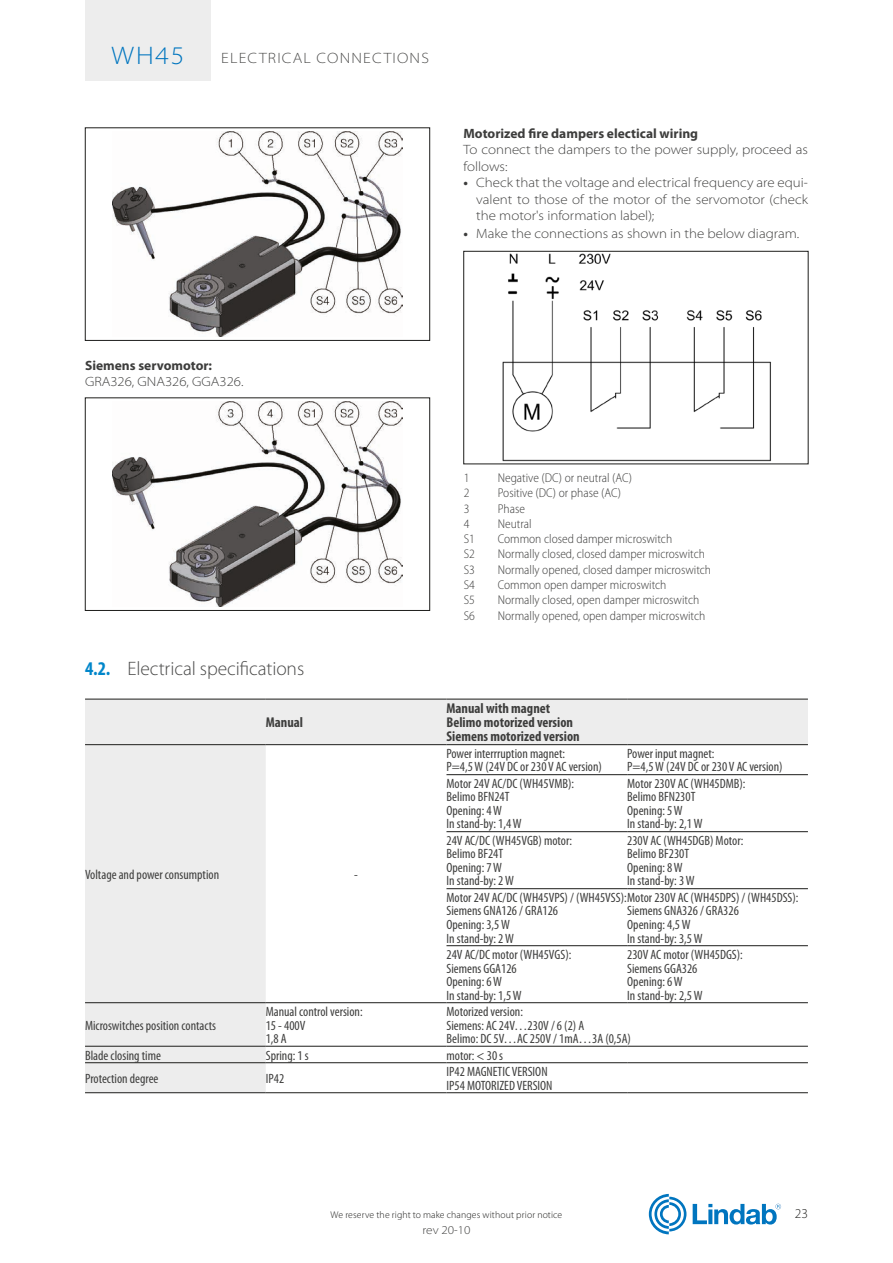
<style>
.page{position:relative;width:893px;height:1263px;background:#fff}
.page>*{position:absolute;margin:0;border:0;box-sizing:border-box;transform-origin:0 0}
.t1{font:300 semi-expanded 25.5px "Myriad Pro";color:#0075bf}
.t2{font:300 19.5px "Myriad Pro";letter-spacing:-.005em;color:#4b4b4a}
.t3{font:300 semi-expanded 15px "Myriad Pro";letter-spacing:.08em;color:#4b4b4a}
.t4{font:700 condensed 14.25px/14.2px "Myriad Pro";color:#3d3d3c}
.t5{font:condensed 13.5px/13.5px "Myriad Pro";color:#3d3d3c}
.t6{font:300 semi-expanded 13.5px/16.5px "Myriad Pro";color:#3d3d3c}
.t7{font:700 13.5px "Myriad Pro";color:#3d3d3c}
.t8{font:300 13.5px "Myriad Pro";color:#1d1d1b}
.t9{font:300 semi-condensed 12.75px "Myriad Pro";color:#3d3d3c}
.t10{font:300 semi-expanded 12px "Myriad Pro";color:#3d3d3c}
.t11{font:300 9.75px "Myriad Pro";letter-spacing:.015em;color:#1d1d1b}
.s1{font-weight:700;font-stretch:normal}
.s2{font-weight:700;font-stretch:condensed;color:#0086ca}
</style>
<div class="page">
<img style="left:112px;top:131px;width:291px;height:206px">
<div style="left:85px;top:128px;width:345px;height:213px;border:1px solid #1d1d1b"></div>
<img style="left:112px;top:401px;width:291px;height:206px">
<div style="left:85px;top:398px;width:345px;height:213px;border:1px solid #1d1d1b"></div>
<img style="left:502px;top:253px;width:269px;height:209px">
<div style="left:463px;top:251px;width:345px;height:213px;border:1px solid #1d1d1b"></div>
<svg style="left:85px;top:700px;width:723px;height:392px"></svg>
<hr style="left:627px;top:744px;width:181px;height:1px;background:#1d1d1b">
<hr style="left:446px;top:774px;width:181px;height:1px;background:#1d1d1b">
<hr style="left:627px;top:774px;width:181px;height:1px;background:#1d1d1b">
<hr style="left:446px;top:831px;width:181px;height:1px;background:#1d1d1b">
<hr style="left:627px;top:831px;width:181px;height:1px;background:#1d1d1b">
<hr style="left:446px;top:888px;width:181px;height:1px;background:#1d1d1b">
<hr style="left:627px;top:888px;width:181px;height:1px;background:#1d1d1b">
<hr style="left:446px;top:945px;width:181px;height:1px;background:#1d1d1b">
<hr style="left:627px;top:945px;width:181px;height:1px;background:#1d1d1b">
<hr style="left:266px;top:1002px;width:180px;height:1px;background:#1d1d1b">
<hr style="left:446px;top:1002px;width:181px;height:1px;background:#1d1d1b">
<hr style="left:627px;top:1002px;width:181px;height:1px;background:#1d1d1b">
<hr style="left:266px;top:1046px;width:180px;height:1px;background:#1d1d1b">
<hr style="left:446px;top:1046px;width:181px;height:1px;background:#1d1d1b">
<hr style="left:627px;top:1046px;width:181px;height:1px;background:#1d1d1b">
<hr style="left:266px;top:1062px;width:180px;height:1px;background:#1d1d1b">
<hr style="left:446px;top:1062px;width:181px;height:1px;background:#1d1d1b">
<hr style="left:627px;top:1062px;width:181px;height:1px;background:#1d1d1b">
<hr style="left:266px;top:1092px;width:180px;height:1px;background:#1d1d1b">
<hr style="left:446px;top:1092px;width:181px;height:1px;background:#1d1d1b">
<hr style="left:627px;top:1092px;width:181px;height:1px;background:#1d1d1b">
<hr style="left:85px;top:699px;width:181px;height:1px;background:#1d1d1b">
<hr style="left:266px;top:699px;width:180px;height:1px;background:#1d1d1b">
<hr style="left:266px;top:744px;width:180px;height:1px;background:#1d1d1b">
<hr style="left:446px;top:699px;width:181px;height:1px;background:#1d1d1b">
<hr style="left:627px;top:699px;width:181px;height:1px;background:#1d1d1b">
<hr style="left:446px;top:744px;width:181px;height:1px;background:#1d1d1b">
<hr style="left:85px;top:744px;width:181px;height:1px;background:#1d1d1b">
<hr style="left:85px;top:1002px;width:181px;height:1px;background:#1d1d1b">
<hr style="left:85px;top:1046px;width:181px;height:1px;background:#1d1d1b">
<hr style="left:85px;top:1062px;width:181px;height:1px;background:#1d1d1b">
<hr style="left:85px;top:1092px;width:181px;height:1px;background:#1d1d1b">
<div style="left:85px;top:0;width:125px;height:81px;background:#ededed"></div>
<svg style="left:693px;top:1204px;width:88px;height:20px"></svg>
<svg style="left:649px;top:1194px;width:37px;height:40px"></svg>
<h1 class="t1" style="left:112px;top:40px;width:74px">WH45</h1>
<p class="t3" style="left:221px;top:49px;width:19px">Electrical</p>
<p class="t3" style="left:317px;top:49px;width:33px">connecti</p>
<p class="t3" style="left:397px;top:49px;width:23px">ons</p>
<p class="t7" style="left:463px;top:124px;width:236px">Motorized fire dampers electical wiring</p>
<p class="t6" style="left:463px;top:141px;width:346px">To connect the dampers to the power supply, proceed as follows:</p>
<p class="t6" style="left:476px;top:174px;width:333px;text-align:justify;text-indent:-13px"><span class="s1">•</span> Check that the voltage and electrical frequency are equi&shy;valent to those of the motor of the servomotor (check the motor's information label);</p>
<p class="t6" style="left:463px;top:225px;width:337px"><span class="s1">•</span> Make the connections as shown in the below diagram.</p>
<p class="t7" style="left:85px;top:357px;width:129px">Siemens servomotor:</p>
<p class="t6" style="left:85px;top:373px;width:160px">GRA326, GNA326, GGA326.</p>
<h2 class="t2" style="left:85px;top:657px;width:221px"><span class="s2">4.2.</span> Electrical specifications</h2>
<p class="t4" style="left:266px;top:715px;width:39px">Manual</p>
<p class="t5" style="left:85px;top:867px;width:136px">Voltage and power consumption</p>
<p class="t5" style="left:354px;top:867px;width:5px">-</p>
<p class="t9" style="left:464px;top:470px;width:7px">1</p>
<p class="t9" style="left:498px;top:470px;width:136px">Negative (DC) or neutral (AC)</p>
<p class="t9" style="left:464px;top:485px;width:7px">2</p>
<p class="t9" style="left:498px;top:485px;width:125px">Positive (DC) or phase (AC)</p>
<p class="t9" style="left:464px;top:501px;width:7px">3</p>
<p class="t9" style="left:498px;top:501px;width:29px">Phase</p>
<p class="t9" style="left:464px;top:516px;width:7px">4</p>
<p class="t9" style="left:498px;top:516px;width:35px">Neutral</p>
<p class="t9" style="left:464px;top:531px;width:13px">S1</p>
<p class="t9" style="left:498px;top:531px;width:176px">Common closed damper microswitch</p>
<p class="t9" style="left:464px;top:547px;width:13px">S2</p>
<p class="t9" style="left:498px;top:547px;width:209px">Normally closed, closed damper microswitch</p>
<p class="t9" style="left:464px;top:562px;width:13px">S3</p>
<p class="t9" style="left:498px;top:562px;width:215px">Normally opened, closed damper microswitch</p>
<p class="t9" style="left:464px;top:577px;width:13px">S4</p>
<p class="t9" style="left:498px;top:577px;width:170px">Common open damper microswitch</p>
<p class="t9" style="left:464px;top:592px;width:13px">S5</p>
<p class="t9" style="left:498px;top:592px;width:203px">Normally closed, open damper microswitch</p>
<p class="t9" style="left:464px;top:608px;width:13px">S6</p>
<p class="t9" style="left:498px;top:608px;width:209px">Normally opened, open damper microswitch</p>
<p class="t4" style="left:446px;top:701px;width:135px">Manual with magnet<br>Belimo motorized version<br>Siemens motorized version</p>
<p class="t5" style="left:446px;top:747px;width:157px">Power interrruption magnet:<br>P=4,5 W (24V DC or 230 V AC version)</p>
<p class="t5" style="left:627px;top:747px;width:157px">Power input magnet:<br>P=4,5 W (24V DC or 230 V AC version)</p>
<p class="t5" style="left:446px;top:777px;width:129px">Motor 24V AC/DC (WH45VMB):<br>Belimo BFN24T<br>Opening: 4 W<br>In stand-by: 1,4 W</p>
<p class="t5" style="left:627px;top:777px;width:120px">Motor 230V AC (WH45DMB):<br>Belimo BFN230T<br>Opening: 5 W<br>In stand-by: 2,1 W</p>
<p class="t5" style="left:446px;top:834px;width:127px">24V AC/DC (WH45VGB) motor:<br>Belimo BF24T<br>Opening: 7 W<br>In stand-by: 2 W</p>
<p class="t5" style="left:627px;top:834px;width:118px">230V AC (WH45DGB) Motor:<br>Belimo BF230T<br>Opening: 8 W<br>In stand-by: 3 W</p>
<p class="t5" style="left:446px;top:891px;width:353px">Motor 24V AC/DC (WH45VPS) / (WH45VSS):Motor 230V AC (WH45DPS) / (WH45DSS):<br>Siemens GNA126 / GRA126<br>Opening: 3,5 W<br>In stand-by: 2 W</p>
<p class="t5" style="left:627px;top:904px;width:113px">Siemens GNA326 / GRA326<br>Opening: 4,5 W<br>In stand-by: 3,5 W</p>
<p class="t5" style="left:446px;top:948px;width:126px">24V AC/DC motor (WH45VGS):<br>Siemens GGA126<br>Opening: 6 W<br>In stand-by: 1,5 W</p>
<p class="t5" style="left:627px;top:948px;width:117px">230V AC motor (WH45DGS):<br>Siemens GGA326<br>Opening: 6 W<br>In stand-by: 2,5 W</p>
<p class="t5" style="left:85px;top:1018px;width:133px">Microswitches position contacts</p>
<p class="t5" style="left:266px;top:1004px;width:98px">Manual control version:<br>15 - 400V<br>1,8 A</p>
<p class="t5" style="left:446px;top:1004px;width:186px">Motorized version:<br>Siemens: AC 24V…230V / 6 (2) A<br>Belimo: DC 5V…AC 250V / 1mA…3A (0,5A)</p>
<p class="t5" style="left:85px;top:1048px;width:77px">Blade closing time</p>
<p class="t5" style="left:266px;top:1048px;width:44px">Spring: 1 s</p>
<p class="t5" style="left:446px;top:1048px;width:58px">motor: &lt; 30 s</p>
<p class="t5" style="left:85px;top:1071px;width:75px">Protection degree</p>
<p class="t5" style="left:266px;top:1071px;width:20px">IP42</p>
<p class="t5" style="left:446px;top:1064px;width:108px">IP42 MAGNETIC VERSION<br>IP54 MOTORIZED VERSION</p>
<p class="t11" style="left:331px;top:1209px;width:233px">We reserve the right to make changes without prior notice</p>
<p class="t8" style="left:795px;top:1205px;width:15px">23</p>
<p class="t10" style="left:422px;top:1223px;width:50px">rev 20-10</p>
</div>
